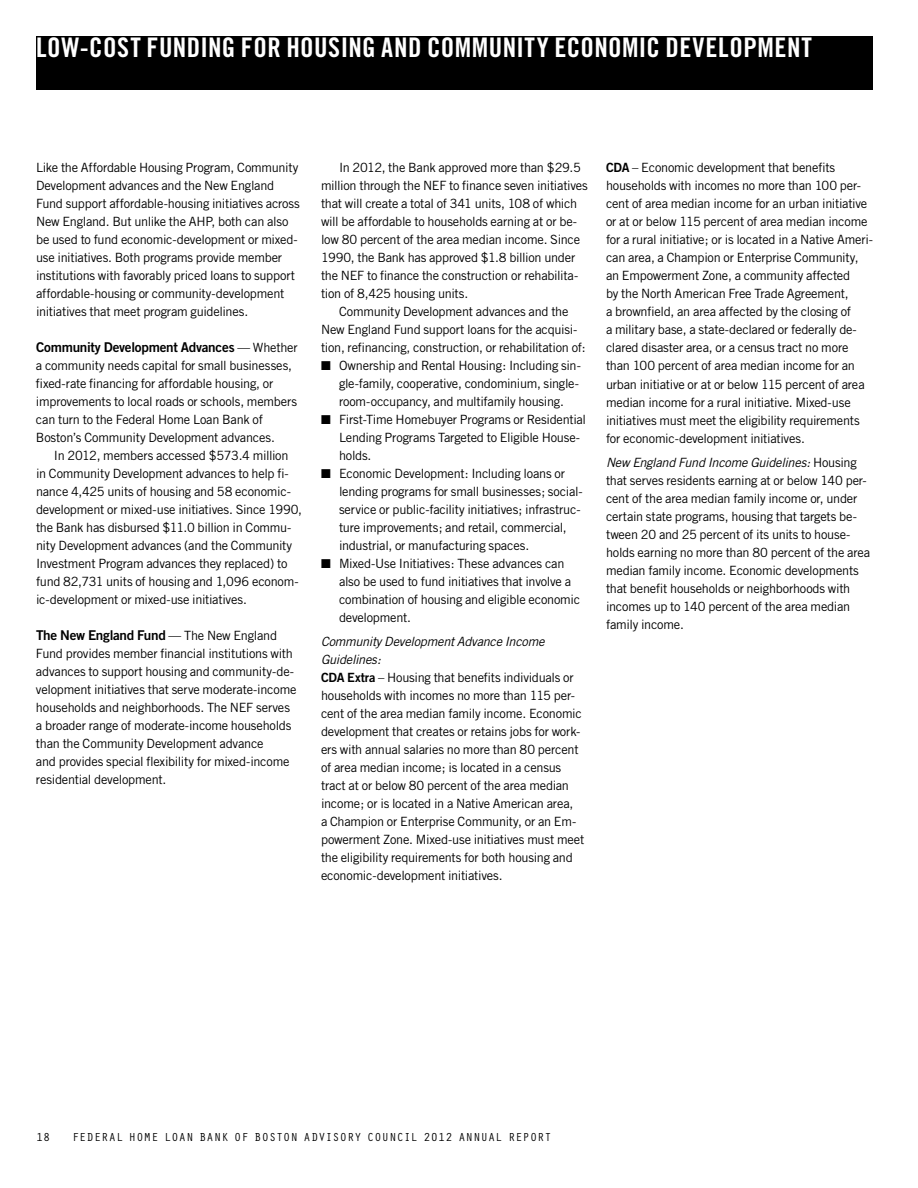
<style>
.page{position:relative;width:918px;height:1188px;background:#fff}
.page>*{position:absolute;margin:0;border:0;box-sizing:border-box;transform-origin:0 0}
.t1{font:27px "Trade Gothic Bold Cond Twenty";letter-spacing:.015em;color:#fff}
.t2{font:13.5px "Trade Gothic Bold Two";letter-spacing:-.02em;color:#000}
.t3{font:12.75px/18px "Trade Gothic";letter-spacing:-.02em;color:#000}
.t4{font:12px "Orator";letter-spacing:.01em;color:#000}
.s1{font-family:"Trade Gothic";font-size:12.75px}
.s2{font-style:italic}
.s3{font-family:"Trade Gothic Bold Two"}
</style>
<div class="page">
<div style="left:36px;top:36px;width:837px;height:54px;background:#000"></div>
<h1 class="t1" style="left:36px;top:31px;width:778px">LOW-COST FUNDING FOR HOUSING AND COMMUNITY ECONOMIC DEVELOPMENT</h1>
<p class="t3" style="left:36px;top:158px;width:265px">Like the Affordable Housing Program, Community Development advances and the New England Fund support affordable-housing initiatives across New England. But unlike the AHP, both can also be used to fund economic-development or mixed&shy;use initiatives. Both programs provide member institutions with favorably priced loans to support affordable-housing or community-development initiatives that meet program guidelines.</p>
<p class="t2" style="left:36px;top:339px;width:263px">Community Development Advances <span class="s1">— Whether</span></p>
<p class="t3" style="left:36px;top:356px;width:263px">a community needs capital for small businesses, fixed-rate financing for affordable housing, or improvements to local roads or schools, members can turn to the Federal Home Loan Bank of Boston’s Community Development advances.</p>
<p class="t3" style="left:36px;top:446px;width:268px;text-indent:18px">In 2012, members accessed $573.4 million<br>in Community Development advances to help fi&shy;nance 4,425 units of housing and 58 economic&shy;development or mixed-use initiatives. Since 1990, the Bank has disbursed $11.0 billion in Commu&shy;nity Development advances (and the Community Investment Program advances they replaced) to fund 82,731 units of housing and 1,096 econom&shy;ic-development or mixed-use initiatives.</p>
<p class="t2" style="left:36px;top:627px;width:243px">The New England Fund <span class="s1">— The New England</span></p>
<p class="t3" style="left:36px;top:644px;width:262px">Fund provides member financial institutions with advances to support housing and community-de&shy;velopment initiatives that serve moderate-income households and neighborhoods. The NEF serves a broader range of moderate-income households than the Community Development advance<br>and provides special flexibility for mixed-income residential development.</p>
<p class="t3" style="left:339px;top:158px;width:243px">In 2012, the Bank approved more than $29.5</p>
<p class="t3" style="left:321px;top:176px;width:268px">million through the NEF to finance seven initiatives</p>
<p class="t3" style="left:321px;top:194px;width:258px">that will create a total of 341 units, 108 of which</p>
<p class="t3" style="left:321px;top:212px;width:258px">will be affordable to households earning at or be-</p>
<p class="t3" style="left:321px;top:230px;width:261px">low 80 percent of the area median income. Since</p>
<p class="t3" style="left:321px;top:248px;width:256px">1990, the Bank has approved $1.8 billion under</p>
<p class="t3" style="left:321px;top:266px;width:259px">the NEF to finance the construction or rehabilita-</p>
<p class="t3" style="left:321px;top:284px;width:149px">tion of 8,425 housing units.</p>
<p class="t3" style="left:339px;top:302px;width:231px">Community Development advances and the</p>
<p class="t3" style="left:321px;top:320px;width:258px">New England Fund support loans for the acquisi-</p>
<p class="t3" style="left:321px;top:338px;width:266px">tion, refinancing, construction, or rehabilitation of:</p>
<p class="t3" style="left:339px;top:356px;width:243px;text-indent:-18px">■ Ownership and Rental Housing: Including sin&shy;gle-family, cooperative, condominium, single&shy;room-occupancy, and multifamily housing.</p>
<p class="t3" style="left:339px;top:410px;width:249px;text-indent:-18px">■ First-Time Homebuyer Programs or Residential<br>Lending Programs Targeted to Eligible House&shy;holds.</p>
<p class="t3" style="left:339px;top:464px;width:245px;text-indent:-18px">■ Economic Development: Including loans or lending programs for small businesses; social&shy;service or public-facility initiatives; infrastruc&shy;ture improvements; and retail, commercial, industrial, or manufacturing spaces.</p>
<p class="t3" style="left:339px;top:554px;width:243px;text-indent:-18px">■ Mixed-Use Initiatives: These advances can also be used to fund initiatives that involve a combination of housing and eligible economic development.</p>
<p class="t3" style="left:321px;top:632px;width:265px"><span class="s2">Community Development Advance Income Guidelines:<br></span><span class="s3">CDA Extra</span> – Housing that benefits individuals or households with incomes no more than 115 per&shy;cent of the area median family income. Economic development that creates or retains jobs for work&shy;ers with annual salaries no more than 80 percent of area median income; is located in a census tract at or below 80 percent of the area median income; or is located in a Native American area,<br>a Champion or Enterprise Community, or an Em&shy;powerment Zone. Mixed-use initiatives must meet the eligibility requirements for both housing and economic-development initiatives.</p>
<p class="t3" style="left:606px;top:159px;width:268px"><span class="s3">CDA</span> – Economic development that benefits households with incomes no more than 100 per&shy;cent of area median income for an urban initiative or at or below 115 percent of area median income for a rural initiative; or is located in a Native Ameri&shy;can area, a Champion or Enterprise Community, an Empowerment Zone, a community affected<br>by the North American Free Trade Agreement,<br>a brownfield, an area affected by the closing of<br>a military base, a state-declared or federally de&shy;clared disaster area, or a census tract no more than 100 percent of area median income for an urban initiative or at or below 115 percent of area median income for a rural initiative. Mixed-use initiatives must meet the eligibility requirements for economic-development initiatives.</p>
<p class="t3" style="left:606px;top:453px;width:266px"><span class="s2">New England Fund Income Guidelines:</span> Housing that serves residents earning at or below 140 per&shy;cent of the area median family income or, under certain state programs, housing that targets be&shy;tween 20 and 25 percent of its units to house&shy;holds earning no more than 80 percent of the area median family income. Economic developments that benefit households or neighborhoods with incomes up to 140 percent of the area median family income.</p>
<p class="t4" style="left:36px;top:1129px;width:16px">18</p>
<p class="t4" style="left:72px;top:1129px;width:481px">FEDERAL HOME LOAN BANK OF BOSTON ADVISORY COUNCIL 2012 ANNUAL REPORT</p>
</div>
